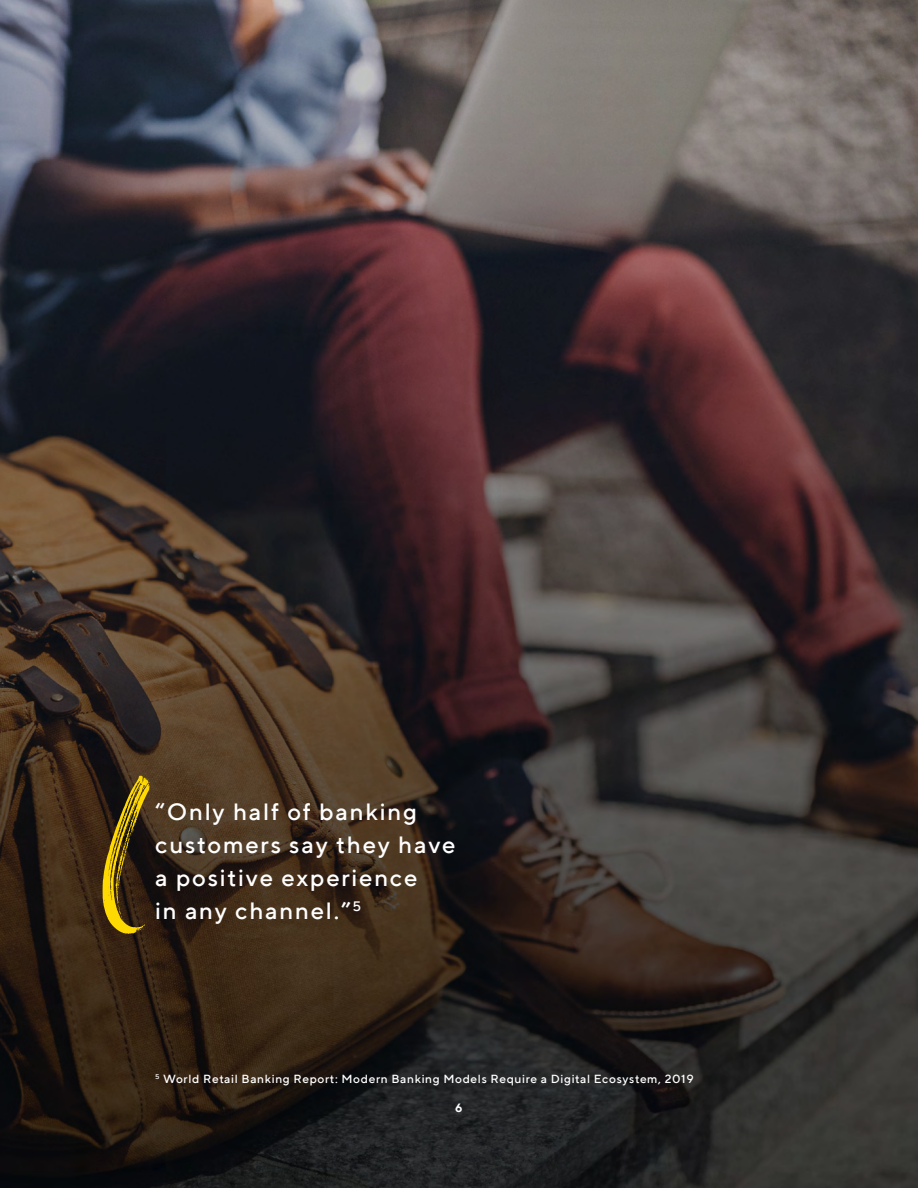
<style>
.page{position:relative;width:918px;height:1188px;background:#fff}
.page>*{position:absolute;margin:0;border:0;box-sizing:border-box;transform-origin:0 0}
.t1{font:500 24px/33px "TT Norms";letter-spacing:.07em;color:#fff}
.t2{font:500 12px "TT Norms";letter-spacing:.05em;color:#fff}
.t3{font:700 12px "TT Norms";color:#fefefe}
</style>
<div class="page">
<img style="left:0;top:0;width:918px;height:1188px">
<svg style="left:102px;top:775px;width:48px;height:159px;background:#5c490e"></svg>
<h1 class="t1" style="left:155px;top:794px;width:302px">“Only half of banking customers say they have a positive experience<br>in any channel.”<sup>5</sup></h1>
<p class="t2" style="left:155px;top:1071px;width:540px"><sup>5</sup> World Retail Banking Report: Modern Banking Models Require a Digital Ecosystem, 2019</p>
<p class="t3" style="left:455px;top:1100px;width:9px">6</p>
</div>
